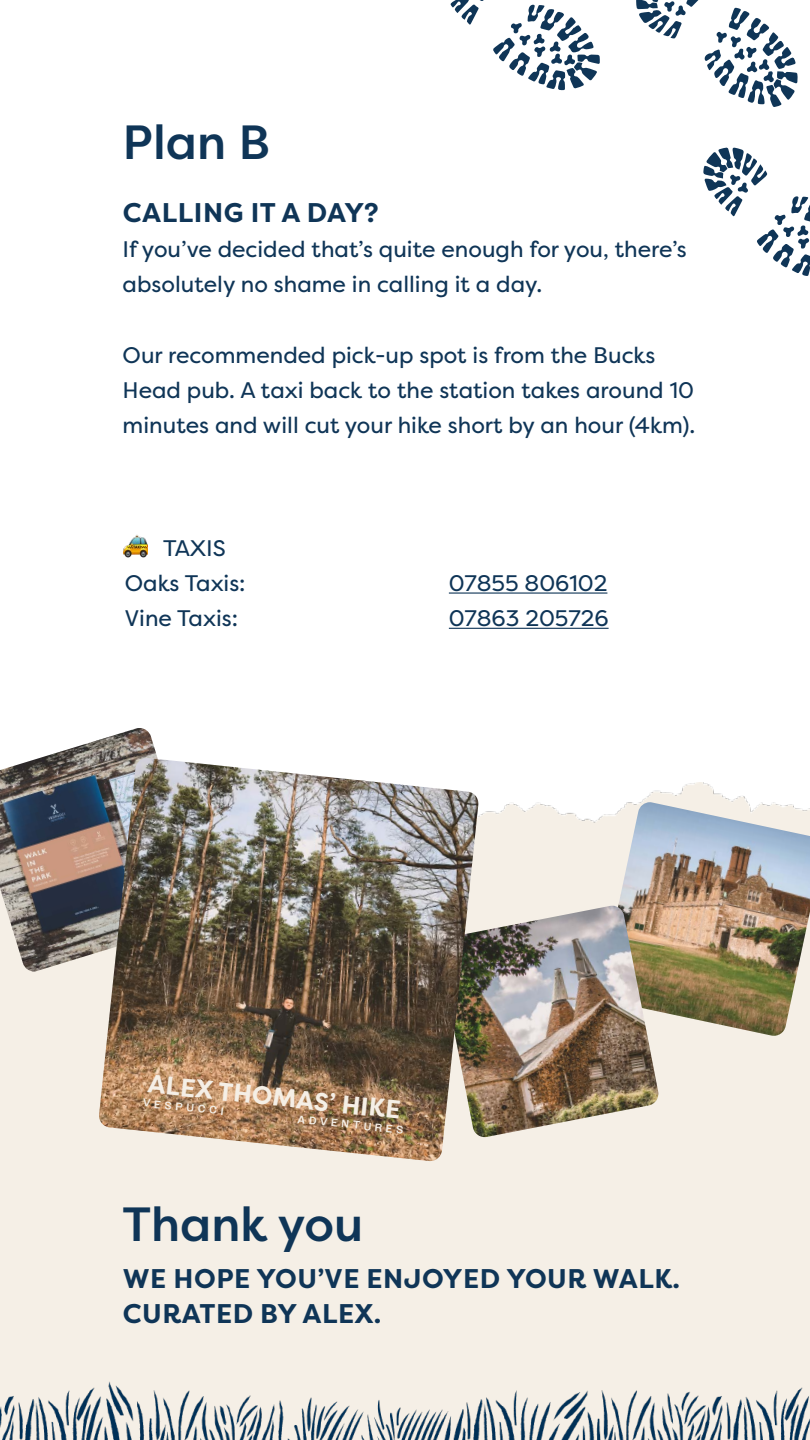
<style>
.page{position:relative;width:810px;height:1440px;background:#fff}
.page>*{position:absolute;margin:0;border:0;box-sizing:border-box;transform-origin:0 0}
.t1{font:500 47.92px "Filson Pro";color:#0f3557}
.t2{font:700 27px/35.2px "Filson Pro";letter-spacing:.02em;color:#0f3557}
.t3{font:700 25.5px "Filson Pro";color:#f5efe6}
.t4{font:22.5px/35.2px "Filson Pro";color:#0f3557}
.t5{font:500 10.88px "Owners";color:#f5efe6}
</style>
<div class="page">
<div style="left:0;top:845px;width:810px;height:595px;background:#f5efe6"></div>
<img style="left:479px;top:782px;width:269px;height:63px">
<img style="left:0;top:728px;width:158px;height:244px">
<img style="left:600px;top:802px;width:210px;height:234px">
<img style="left:479px;top:906px;width:180px;height:232px">
<img style="left:98px;top:758px;width:381px;height:403px">
<img style="left:0;top:1381px;width:810px;height:59px">
<svg style="left:450px;top:0;width:34px;height:25px"></svg>
<svg style="left:493px;top:4px;width:107px;height:86px"></svg>
<svg style="left:636px;top:0;width:162px;height:107px"></svg>
<svg style="left:703px;top:147px;width:107px;height:129px"></svg>
<hr style="left:449px;top:592px;width:158px;height:2px;background:#0f3557">
<hr style="left:449px;top:628px;width:160px;height:1px;background:#0f3557">
<img style="left:123px;top:535px;width:25px;height:23px">
<h1 class="t1" style="left:123px;top:109px;width:149px">Plan B</h1>
<p class="t2" style="left:123px;top:195px;width:257px">CALLING IT A DAY?</p>
<p class="t4" style="left:123px;top:231px;width:566px">If you’ve decided that’s quite enough for you, there’s absolutely no shame in calling it a day.</p>
<p class="t4" style="left:123px;top:337px;width:574px">Our recommended pick-up spot is from the Bucks<br>Head pub. A taxi back to the station takes around 10 minutes and will cut your hike short by an hour (4km).</p>
<p class="t4" style="left:125px;top:530px;width:122px;text-indent:38px">TAXIS<br>Oaks Taxis:</p>
<p class="t4" style="left:449px;top:565px;width:160px">07855 806102</p>
<p class="t4" style="left:125px;top:600px;width:115px">Vine Taxis:</p>
<p class="t4" style="left:449px;top:600px;width:161px">07863 205726</p>
<p class="t3" style="left:150px;top:1067px;width:255px;rotate:6deg">ALEX THOMAS’ HIKE</p>
<p class="t5" style="left:144px;top:1096px;width:82px;rotate:6deg">VESPUCCI</p>
<p class="t5" style="left:299px;top:1113px;width:107px;rotate:6deg">ADVENTURES</p>
<h1 class="t1" style="left:123px;top:1191px;width:242px">Thank you</h1>
<p class="t2" style="left:123px;top:1261px;width:559px">WE HOPE YOU’VE ENJOYED YOUR WALK.<br>CURATED BY ALEX.</p>
</div>
